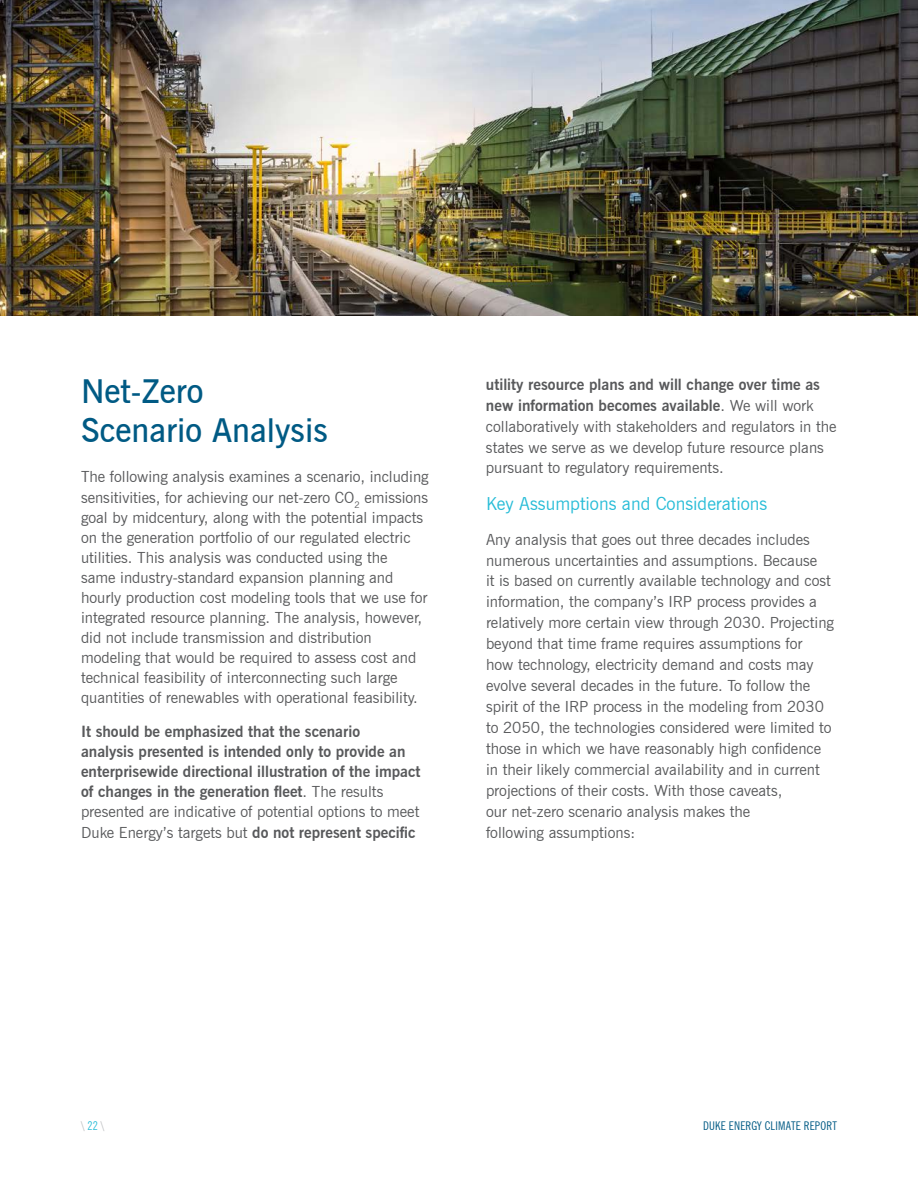
<style>
.page{position:relative;width:918px;height:1188px;background:#fff}
.page>*{position:absolute;margin:0;border:0;box-sizing:border-box;transform-origin:0 0}
.t1{font:600 33px/39px "News Gothic BT";color:#005a84}
.t2{font:18px "News Gothic BT";color:#27bcd7}
.t3{font:15.3px/21px "News Gothic BT";color:#58595b}
.t4{font:700 15.3px/20.1px "News Gothic BT";color:#58595b}
.t5{font:condensed 12px "News Gothic BT";letter-spacing:.02em;color:#005a84}
.t6{font:condensed 12px "News Gothic BT";color:#bcbec0}
.s1{font-weight:400}
.s2{font-weight:700}
.s3{color:#27bcd7}
</style>
<div class="page">
<img style="left:0;top:0;width:918px;height:316px">
<h1 class="t1" style="left:81px;top:372px;width:248px">Net-Zero<br>Scenario Analysis</h1>
<p class="t3" style="left:81px;top:467px;width:349px;line-height:20.1px">The following analysis examines a scenario, including sensitivities, for achieving our net-zero CO<sub>2</sub> emissions goal by midcentury, along with the potential impacts on the generation portfolio of our regulated electric utilities. This analysis was conducted using the<br>same industry-standard expansion planning and hourly production cost modeling tools that we use for integrated resource planning. The analysis, however, did not include transmission and distribution modeling that would be required to assess cost and technical feasibility of interconnecting such large quantities of renewables with operational feasibility.</p>
<p class="t4" style="left:81px;top:721px;width:341px">It should be emphasized that the scenario<br>analysis presented is intended only to provide an enterprisewide directional illustration of the impact of changes in the generation fleet<span class="s1">. The results presented are indicative of potential options to meet Duke Energy’s targets but</span> do not represent specific</p>
<p class="t3" style="left:486px;top:374px;width:352px"><span class="s2">utility resource plans and will change over time as new information becomes available</span>. We will work collaboratively with stakeholders and regulators in the states we serve as we develop future resource plans pursuant to regulatory requirements.</p>
<p class="t2" style="left:486px;top:493px;width:283px">Key Assumptions and Considerations</p>
<p class="t3" style="left:486px;top:529px;width:350px">Any analysis that goes out three decades includes numerous uncertainties and assumptions. Because<br>it is based on currently available technology and cost information, the company’s IRP process provides a relatively more certain view through 2030. Projecting beyond that time frame requires assumptions for<br>how technology, electricity demand and costs may evolve several decades in the future. To follow the spirit of the IRP process in the modeling from 2030 to 2050, the technologies considered were limited to those in which we have reasonably high confidence in their likely commercial availability and in current projections of their costs. With those caveats,<br>our net-zero scenario analysis makes the<br>following assumptions:</p>
<p class="t6" style="left:81px;top:1118px;width:25px">\ <span class="s3">22</span> \</p>
<p class="t5" style="left:703px;top:1118px;width:135px">DUKE ENERGY CLIMATE REPORT</p>
</div>
